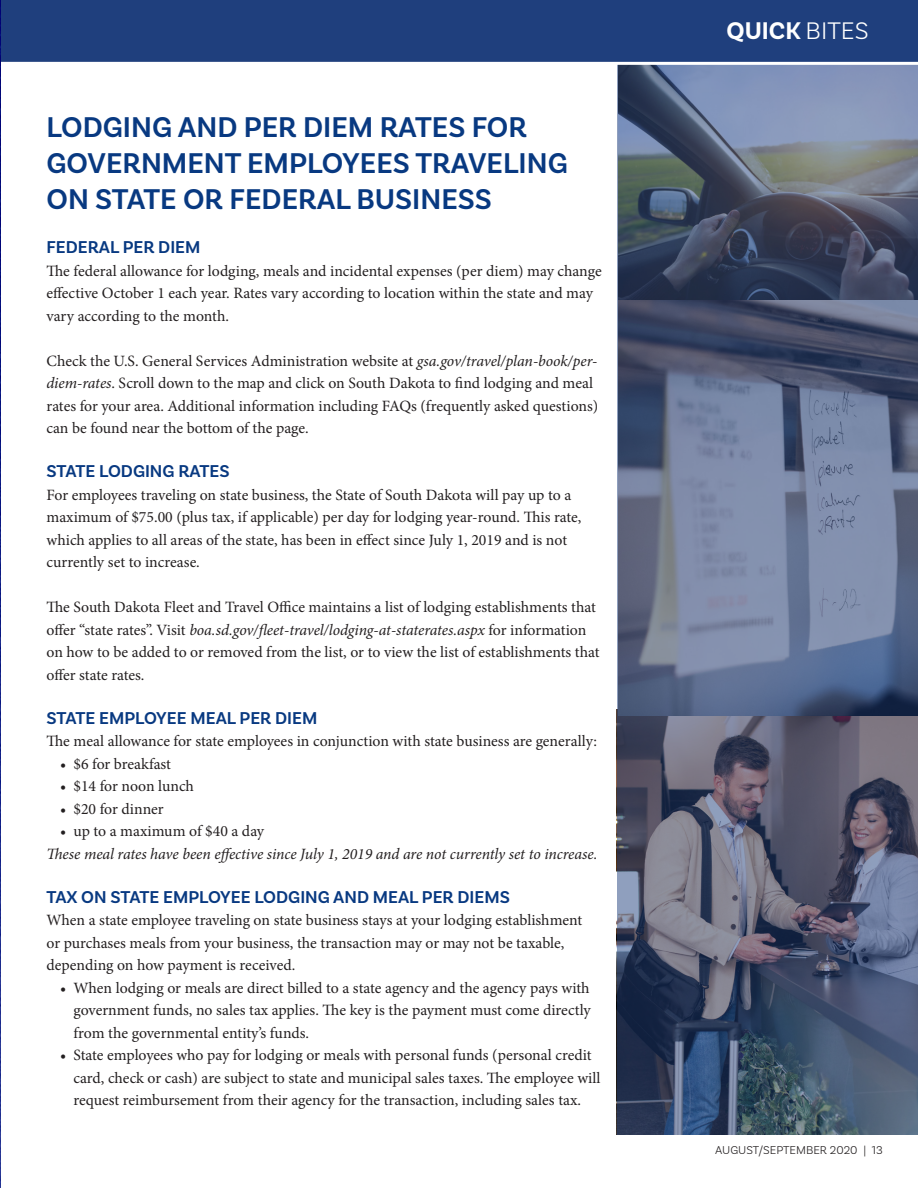
<style>
.page{position:relative;width:918px;height:1188px;background:#fff}
.page>*{position:absolute;margin:0;border:0;box-sizing:border-box;transform-origin:0 0}
.Headline{font:600 30px/36px "Basic Sans";color:#083981}
.t1{font:700 25.35px "Basic Sans";color:#fff}
.Headline-2{font:600 18px "Basic Sans";color:#083981}
.t2{font:15.75px/22.5px "Minion Pro";letter-spacing:-.005em;color:#231f20}
.t3{font:italic 15.75px "Minion Pro";letter-spacing:-.005em;color:#231f20}
.t4{font:300 12px "Basic Sans";color:#231f20}
.s1{font-style:italic}
.s2{font-weight:300}
</style>
<div class="page">
<svg style="left:617px;top:65px;width:301px;height:1070px;background:#5a657e"></svg>
<div style="left:1px;top:0;width:917px;height:65px;background:#1f3f7d"></div>
<hr style="left:0;top:0;width:1px;height:1188px;background:#bfbfbf">
<p class="Headline" style="left:46px;top:109px;width:523px">LODGING AND PER DIEM RATES FOR<br>GOVERNMENT EMPLOYEES TRAVELING<br>ON STATE OR FEDERAL BUSINESS</p>
<p class="Headline-2" style="left:46px;top:236px;width:155px">FEDERAL PER DIEM</p>
<p class="t2" style="left:46px;top:259px;width:557px">The federal allowance for lodging, meals and incidental expenses (per diem) may change effective October 1 each year. Rates vary according to location within the state and may vary according to the month.</p>
<p class="t2" style="left:46px;top:349px;width:553px">Check the U.S. General Services Administration website at <span class="s1">gsa.gov/travel/plan-book/per&shy;diem-rates</span>. Scroll down to the map and click on South Dakota to find lodging and meal rates for your area. Additional information including FAQs (frequently asked questions) can be found near the bottom of the page.</p>
<p class="Headline-2" style="left:46px;top:460px;width:185px">STATE LODGING RATES</p>
<p class="t2" style="left:46px;top:483px;width:536px">For employees traveling on state business, the State of South Dakota will pay up to a maximum of $75.00 (plus tax, if applicable) per day for lodging year-round. This rate, which applies to all areas of the state, has been in effect since July 1, 2019 and is not currently set to increase.</p>
<p class="t2" style="left:46px;top:596px;width:555px">The South Dakota Fleet and Travel Office maintains a list of lodging establishments that offer “state rates”. Visit <span class="s1">boa.sd.gov/fleet-travel/lodging-at-staterates.aspx</span> for information on how to be added to or removed from the list, or to view the list of establishments that offer state rates.</p>
<p class="Headline-2" style="left:46px;top:707px;width:272px">STATE EMPLOYEE MEAL PER DIEM</p>
<p class="t2" style="left:46px;top:730px;width:552px">The meal allowance for state employees in conjunction with state business are generally:</p>
<p class="t2" style="left:60px;top:753px;width:113px">• $6 for breakfast</p>
<p class="t2" style="left:60px;top:775px;width:135px">• $14 for noon lunch</p>
<p class="t2" style="left:60px;top:798px;width:105px">• $20 for dinner</p>
<p class="t2" style="left:60px;top:820px;width:206px">• up to a maximum of $40 a day</p>
<p class="t3" style="left:46px;top:843px;width:553px">These meal rates have been effective since July 1, 2019 and are not currently set to increase.</p>
<p class="Headline-2" style="left:46px;top:886px;width:465px">TAX ON STATE EMPLOYEE LODGING AND MEAL PER DIEMS</p>
<p class="t2" style="left:46px;top:909px;width:537px">When a state employee traveling on state business stays at your lodging establishment or purchases meals from your business, the transaction may or may not be taxable, depending on how payment is received.</p>
<p class="t2" style="left:74px;top:977px;width:519px;text-align:justify;text-indent:-14px">• When lodging or meals are direct billed to a state agency and the agency pays with government funds, no sales tax applies. The key is the payment must come directly from the governmental entity’s funds.</p>
<p class="t2" style="left:74px;top:1044px;width:529px;text-indent:-14px">• State employees who pay for lodging or meals with personal funds (personal credit card, check or cash) are subject to state and municipal sales taxes. The employee will request reimbursement from their agency for the transaction, including sales tax.</p>
<p class="t1" style="left:727px;top:15px;width:144px">QUICK <span class="s2">BITES</span></p>
<p class="t4" style="left:715px;top:1143px;width:169px">AUGUST/SEPTEMBER 2020 | 13</p>
</div>
